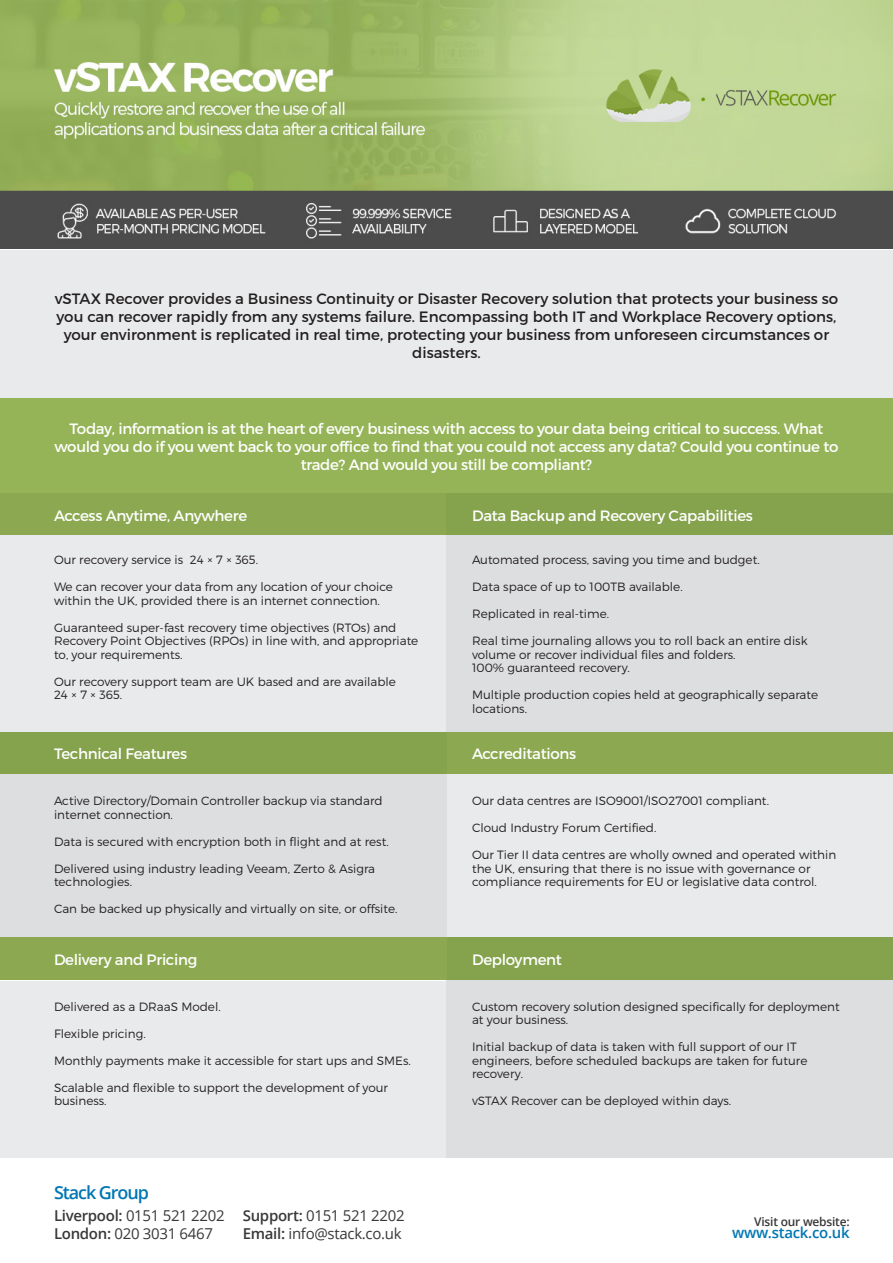
<style>
.page{position:relative;width:893px;height:1263px;background:#fff}
.page>*{position:absolute;margin:0;border:0;box-sizing:border-box;transform-origin:0 0}
.t1{font:600 18px "Open Sans";letter-spacing:-.06em;color:#0077b3}
.t2{font:15px/18px "Montserrat";letter-spacing:-.02em;color:#fff;text-align:center}
.t3{font:15px/18px "Montserrat";color:#231f20;text-align:center}
.t4{font:15px "Open Sans";letter-spacing:-.02em;color:#383839}
.t5{font:600 15px "Open Sans";letter-spacing:-.02em;color:#0077b3}
.t6{font:300 12px/13.5px "Montserrat";color:#231f20}
.t7{font:600 12px "Open Sans";letter-spacing:-.02em;color:#383839}
.s1{font-weight:600}
</style>
<div class="page">
<div style="left:0;top:981px;width:446px;height:176px;background:#e9eaeb"></div>
<img style="left:0;top:0;width:893px;height:249px">
<div style="left:0;top:250px;width:893px;height:149px;background:#e9eaeb"></div>
<div style="left:0;top:399px;width:893px;height:94px;background:#95b457"></div>
<div style="left:0;top:493px;width:446px;height:43px;background:#8ca951"></div>
<div style="left:446px;top:493px;width:447px;height:43px;background:#85a24d"></div>
<div style="left:0;top:536px;width:446px;height:196px;background:#e9eaeb"></div>
<div style="left:446px;top:536px;width:447px;height:196px;background:#dddee0"></div>
<div style="left:446px;top:732px;width:447px;height:43px;background:#8ca951"></div>
<div style="left:0;top:732px;width:446px;height:43px;background:#85a24d"></div>
<div style="left:446px;top:775px;width:447px;height:163px;background:#e9eaeb"></div>
<div style="left:0;top:775px;width:446px;height:163px;background:#dddee0"></div>
<div style="left:446px;top:938px;width:447px;height:42px;background:#85a24d"></div>
<div style="left:0;top:938px;width:446px;height:42px;background:#8ca951"></div>
<div style="left:446px;top:980px;width:447px;height:177px;background:#dddee0"></div>
<p class="t3" style="left:55px;top:289px;width:785px">vSTAX Recover provides a Business Continuity or Disaster Recovery solution that protects your business so you can recover rapidly from any systems failure. Encompassing both IT and Workplace Recovery options, your environment is replicated in real time, protecting your business from unforeseen circumstances or disasters.</p>
<p class="t2" style="left:54px;top:419px;width:785px">Today, information is at the heart of every business with access to your data being critical to success. What would you do if you went back to your office to find that you could not access any data? Could you continue to trade? And would you still be compliant?</p>
<p class="t2" style="left:54px;top:506px;width:195px">Access Anytime, Anywhere</p>
<p class="t2" style="left:472px;top:506px;width:282px">Data Backup and Recovery Capabilities</p>
<p class="t6" style="left:54px;top:553px;width:206px">Our recovery service is 24 × 7 × 365.</p>
<p class="t6" style="left:54px;top:580px;width:340px">We can recover your data from any location of your choice within the UK, provided there is an internet connection.</p>
<p class="t6" style="left:54px;top:621px;width:366px">Guaranteed super-fast recovery time objectives (RTOs) and<br>Recovery Point Objectives (RPOs) in line with, and appropriate to, your requirements.</p>
<p class="t6" style="left:54px;top:675px;width:343px">Our recovery support team are UK based and are available</p>
<p class="t6" style="left:54px;top:688px;width:70px">24 × 7 × 365.</p>
<p class="t6" style="left:472px;top:553px;width:289px">Automated process, saving you time and budget.</p>
<p class="t6" style="left:472px;top:580px;width:212px">Data space of up to 100TB available.</p>
<p class="t6" style="left:472px;top:607px;width:139px">Replicated in real-time.</p>
<p class="t6" style="left:472px;top:634px;width:337px">Real time journaling allows you to roll back an entire disk volume or recover individual files and folders.</p>
<p class="t6" style="left:472px;top:661px;width:159px">100% guaranteed recovery.</p>
<p class="t6" style="left:472px;top:688px;width:348px">Multiple production copies held at geographically separate locations.</p>
<p class="t2" style="left:54px;top:745px;width:135px">Technical Features</p>
<p class="t2" style="left:472px;top:745px;width:106px">Accreditations</p>
<p class="t6" style="left:54px;top:794px;width:330px">Active Directory/Domain Controller backup via standard internet connection.</p>
<p class="t6" style="left:54px;top:835px;width:336px">Data is secured with encryption both in flight and at rest.</p>
<p class="t6" style="left:54px;top:862px;width:323px">Delivered using industry leading Veeam, Zerto &amp; Asigra technologies.</p>
<p class="t6" style="left:54px;top:902px;width:345px">Can be backed up physically and virtually on site, or offsite.</p>
<p class="t6" style="left:472px;top:794px;width:299px">Our data centres are ISO9001/ISO27001 compliant.</p>
<p class="t6" style="left:472px;top:821px;width:186px">Cloud Industry Forum Certified.</p>
<p class="t6" style="left:472px;top:848px;width:366px">Our Tier II data centres are wholly owned and operated within the UK, ensuring that there is no issue with governance or compliance requirements for EU or legislative data control.</p>
<p class="t2" style="left:54px;top:950px;width:145px">Delivery and Pricing</p>
<p class="t2" style="left:472px;top:950px;width:92px">Deployment</p>
<p class="t6" style="left:54px;top:1000px;width:168px">Delivered as a DRaaS Model.</p>
<p class="t6" style="left:54px;top:1027px;width:93px">Flexible pricing.</p>
<p class="t6" style="left:54px;top:1054px;width:358px">Monthly payments make it accessible for start ups and SMEs.</p>
<p class="t6" style="left:54px;top:1081px;width:335px">Scalable and flexible to support the development of your business.</p>
<p class="t6" style="left:472px;top:1000px;width:369px">Custom recovery solution designed specifically for deployment at your business.</p>
<p class="t6" style="left:472px;top:1040px;width:337px">Initial backup of data is taken with full support of our IT engineers, before scheduled backups are taken for future recovery.</p>
<p class="t6" style="left:472px;top:1094px;width:261px">vSTAX Recover can be deployed within days.</p>
<p class="t1" style="left:54px;top:1179px;width:96px">Stack Group</p>
<p class="t4" style="left:54px;top:1205px;width:172px"><span class="s1">Liverpool:</span> 0151 521 2202</p>
<p class="t4" style="left:54px;top:1223px;width:161px"><span class="s1">London:</span> 020 3031 6467</p>
<p class="t4" style="left:243px;top:1205px;width:163px"><span class="s1">Support:</span> 0151 521 2202</p>
<p class="t4" style="left:243px;top:1223px;width:160px"><span class="s1">Email:</span> info@stack.co.uk</p>
<p class="t7" style="left:754px;top:1213px;width:97px">Visit our website:</p>
<p class="t5" style="left:732px;top:1222px;width:119px">www.stack.co.uk</p>
</div>
